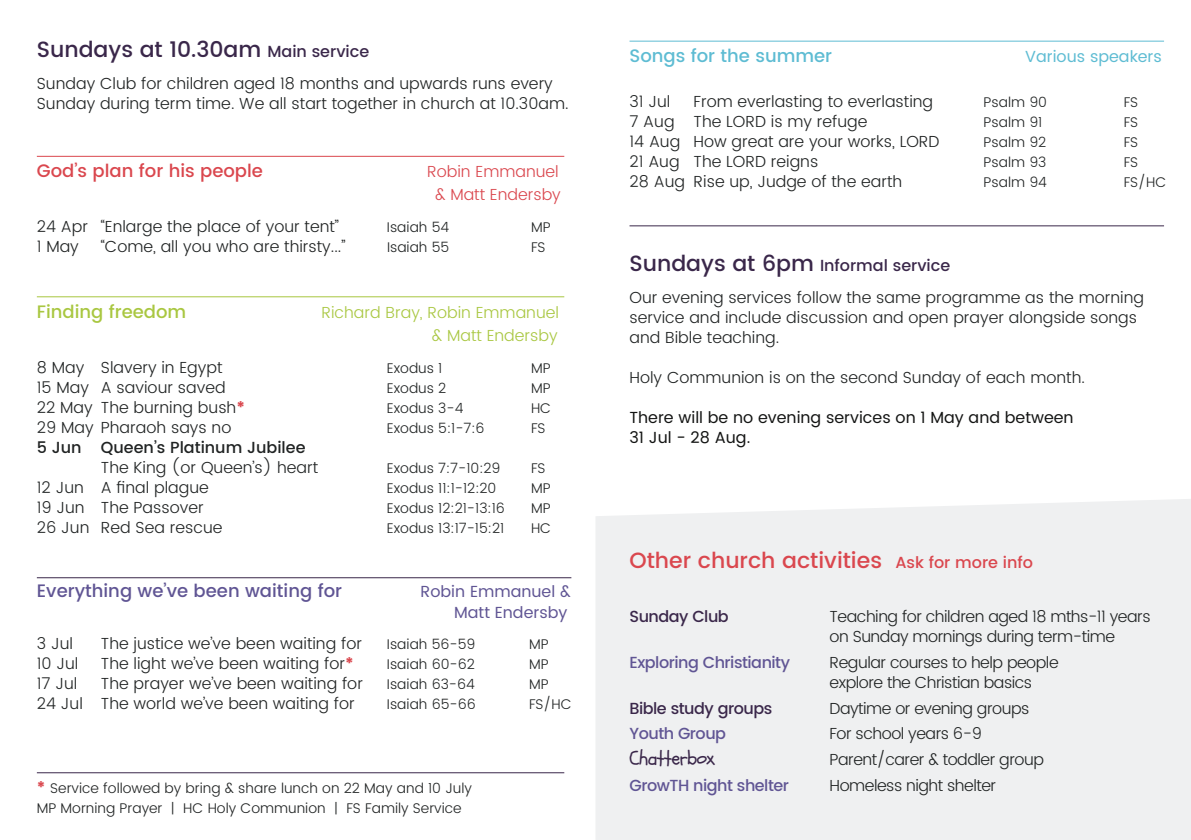
<style>
.page{position:relative;width:1191px;height:840px;background:#fff}
.page>*{position:absolute;margin:0;border:0;box-sizing:border-box;transform-origin:0 0}
.t1{font:500 22px "Poppins";color:#da474e}
.t2{font:500 22px "Poppins";color:#3a274a}
.t3{font:20px "Schoolbell";letter-spacing:-.03em;color:#3a274a}
.t4{font:500 18px "Poppins";color:#605594}
.t5{font:500 18px "Poppins";color:#da474e}
.t6{font:500 18px "Poppins";color:#5ebcd3}
.t7{font:500 18px "Poppins";color:#a9c741}
.t8{font:300 16px/20px "Poppins";color:#202323}
.t9{font:300 16px/20px "Poppins";letter-spacing:-.03em;color:#202323}
.t10{font:16px/20px "Poppins";color:#131413}
.t11{font:500 16px "Poppins";letter-spacing:-.03em;color:#605594}
.t12{font:300 16px/23.4px "Poppins";color:#a9c741;text-align:right}
.t13{font:300 16px/23.4px "Poppins";color:#da474e;text-align:center}
.t14{font:500 16px "Poppins";color:#202323}
.t15{font:16px/20px "Poppins";color:#605594;text-align:right}
.t16{font:500 16px "Poppins";letter-spacing:-.03em;color:#3a274a}
.t17{font:16px "Poppins";color:#5ebcd3}
.t18{font:300 14px/20px "Poppins";color:#202323}
.s1{font-size:16px}
.s2{font-weight:400;color:#da474e}
.s3{font-weight:400;font-size:16px;color:#da474e}
.s4{font-weight:500;font-size:22px;color:#3a274a}
.s5{font-weight:500;color:#3a274a}
</style>
<div class="page">
<div style="left:596px;top:499px;width:595px;height:340px;background:#eff0f1"></div>
<hr style="left:37px;top:772px;width:527px;height:1px;background:#3a274a">
<hr style="left:629px;top:41px;width:535px;height:1px;background:#5ebcd3">
<hr style="left:37px;top:296px;width:527px;height:1px;background:#a9c741">
<hr style="left:629px;top:225px;width:535px;height:1px;background:#3a274a">
<hr style="left:37px;top:156px;width:527px;height:1px;background:#da474e">
<hr style="left:37px;top:577px;width:534px;height:1px;background:#3a274a">
<h1 class="t2" style="left:37px;top:33px;width:334px">Sundays at 10.30am <span class="s1">Main service</span></h1>
<p class="t8" style="left:37px;top:73px;width:533px">Sunday Club for children aged 18 months and upwards runs every<br>Sunday during term time. We all start together in church at 10.30am.</p>
<p class="t5" style="left:37px;top:157px;width:228px">God’s plan for his people</p>
<p class="t13" style="left:427px;top:160px;width:135px">Robin Emmanuel &amp; Matt Endersby</p>
<p class="t8" style="left:37px;top:217px;width:303px">24 Apr “Enlarge the place of your tent”</p>
<p class="t18" style="left:387px;top:217px;width:64px">Isaiah 54</p>
<p class="t18" style="left:531px;top:217px;width:21px">MP</p>
<p class="t8" style="left:37px;top:237px;width:44px">1 May</p>
<p class="t8" style="left:101px;top:237px;width:246px">“Come, all you who are thirsty...”</p>
<p class="t18" style="left:387px;top:237px;width:64px">Isaiah 55</p>
<p class="t18" style="left:531px;top:237px;width:16px">FS</p>
<p class="t7" style="left:37px;top:298px;width:151px">Finding freedom</p>
<p class="t12" style="left:321px;top:301px;width:239px">Richard Bray, Robin Emmanuel &amp; Matt Endersby</p>
<p class="t8" style="left:37px;top:358px;width:187px">8 May Slavery in Egypt</p>
<p class="t18" style="left:387px;top:358px;width:57px">Exodus 1</p>
<p class="t18" style="left:531px;top:358px;width:21px">MP</p>
<p class="t8" style="left:37px;top:378px;width:190px">15 May A saviour saved</p>
<p class="t18" style="left:387px;top:378px;width:61px">Exodus 2</p>
<p class="t18" style="left:531px;top:378px;width:21px">MP</p>
<p class="t8" style="left:37px;top:398px;width:209px">22 May The burning bush<span class="s2">*</span></p>
<p class="t18" style="left:387px;top:398px;width:78px">Exodus 3-4</p>
<p class="t18" style="left:531px;top:398px;width:22px">HC</p>
<p class="t8" style="left:37px;top:418px;width:196px">29 May Pharaoh says no</p>
<p class="t18" style="left:387px;top:418px;width:99px">Exodus 5:1-7:6</p>
<p class="t18" style="left:531px;top:418px;width:16px">FS</p>
<p class="t14" style="left:37px;top:435px;width:270px">5 Jun Queen’s Platinum Jubilee</p>
<p class="t8" style="left:101px;top:458px;width:219px">The King (or Queen’s) heart</p>
<p class="t18" style="left:387px;top:458px;width:115px">Exodus 7:7-10:29</p>
<p class="t18" style="left:531px;top:458px;width:16px">FS</p>
<p class="t8" style="left:37px;top:478px;width:173px">12 Jun A final plague</p>
<p class="t18" style="left:387px;top:478px;width:111px">Exodus 11:1-12:20</p>
<p class="t18" style="left:531px;top:478px;width:21px">MP</p>
<p class="t8" style="left:37px;top:498px;width:168px">19 Jun The Passover</p>
<p class="t18" style="left:387px;top:498px;width:119px">Exodus 12:21-13:16</p>
<p class="t18" style="left:531px;top:498px;width:21px">MP</p>
<p class="t8" style="left:37px;top:518px;width:187px">26 Jun Red Sea rescue</p>
<p class="t18" style="left:387px;top:518px;width:119px">Exodus 13:17-15:21</p>
<p class="t18" style="left:531px;top:518px;width:22px">HC</p>
<p class="t4" style="left:37px;top:577px;width:307px">Everything we’ve been waiting for</p>
<p class="t15" style="left:420px;top:582px;width:152px">Robin Emmanuel &amp;<br>Matt Endersby</p>
<p class="t8" style="left:37px;top:633px;width:38px">3 Jul</p>
<p class="t8" style="left:101px;top:633px;width:263px">The justice we’ve been waiting for</p>
<p class="t18" style="left:387px;top:634px;width:90px">Isaiah 56-59</p>
<p class="t18" style="left:529px;top:634px;width:21px">MP</p>
<p class="t8" style="left:37px;top:653px;width:43px">10 Jul</p>
<p class="t8" style="left:101px;top:653px;width:254px">The light we’ve been waiting for<span class="s2">*</span></p>
<p class="t18" style="left:387px;top:654px;width:89px">Isaiah 60-62</p>
<p class="t18" style="left:529px;top:654px;width:21px">MP</p>
<p class="t8" style="left:37px;top:673px;width:42px">17 Jul</p>
<p class="t8" style="left:101px;top:673px;width:263px">The prayer we’ve been waiting for</p>
<p class="t18" style="left:387px;top:674px;width:89px">Isaiah 63-64</p>
<p class="t18" style="left:529px;top:674px;width:21px">MP</p>
<p class="t8" style="left:37px;top:693px;width:319px">24 Jul The world we’ve been waiting for</p>
<p class="t18" style="left:387px;top:694px;width:90px">Isaiah 65-66</p>
<p class="t18" style="left:529px;top:694px;width:44px">FS/HC</p>
<p class="t18" style="left:37px;top:778px;width:436px"><span class="s3">*</span> Service followed by bring &amp; share lunch on 22 May and 10 July<br>MP Morning Prayer | HC Holy Communion | FS Family Service</p>
<p class="t6" style="left:629px;top:42px;width:204px">Songs for the summer</p>
<p class="t17" style="left:1025px;top:44px;width:138px">Various speakers</p>
<p class="t8" style="left:629px;top:92px;width:42px">31 Jul</p>
<p class="t8" style="left:693px;top:92px;width:241px">From everlasting to everlasting</p>
<p class="t18" style="left:983px;top:93px;width:65px">Psalm 90</p>
<p class="t18" style="left:1123px;top:93px;width:16px">FS</p>
<p class="t8" style="left:629px;top:112px;width:239px">7 Aug The LORD is my refuge</p>
<p class="t18" style="left:983px;top:113px;width:60px">Psalm 91</p>
<p class="t18" style="left:1123px;top:113px;width:16px">FS</p>
<p class="t8" style="left:629px;top:132px;width:311px">14 Aug How great are your works, LORD</p>
<p class="t18" style="left:983px;top:133px;width:64px">Psalm 92</p>
<p class="t18" style="left:1123px;top:133px;width:16px">FS</p>
<p class="t8" style="left:629px;top:152px;width:190px">21 Aug The LORD reigns</p>
<p class="t18" style="left:983px;top:153px;width:64px">Psalm 93</p>
<p class="t18" style="left:1123px;top:153px;width:16px">FS</p>
<p class="t8" style="left:629px;top:172px;width:274px">28 Aug Rise up, Judge of the earth</p>
<p class="t18" style="left:983px;top:173px;width:65px">Psalm 94</p>
<p class="t18" style="left:1123px;top:173px;width:44px">FS/HC</p>
<p class="t8" style="left:629px;top:250px;width:516px;line-height:31.4px"><span class="s4">Sundays at 6pm</span> <span class="s5">Informal service<br></span>Our evening services follow the same programme as the morning</p>
<p class="t8" style="left:629px;top:308px;width:509px">service and include discussion and open prayer alongside songs and Bible teaching.</p>
<p class="t8" style="left:629px;top:368px;width:457px">Holy Communion is on the second Sunday of each month.</p>
<p class="t10" style="left:629px;top:407px;width:445px">There will be no evening services on 1 May and between<br>31 Jul - 28 Aug.</p>
<h1 class="t1" style="left:629px;top:543px;width:405px">Other church activities <span class="s1">Ask for more info</span></h1>
<p class="t16" style="left:629px;top:604px;width:101px">Sunday Club</p>
<p class="t9" style="left:829px;top:607px;width:322px">Teaching for children aged 18 mths-11 years on Sunday mornings during term-time</p>
<p class="t11" style="left:629px;top:650px;width:162px">Exploring Christianity</p>
<p class="t9" style="left:829px;top:652px;width:231px">Regular courses to help people explore the Christian basics</p>
<p class="t16" style="left:629px;top:695px;width:144px">Bible study groups</p>
<p class="t9" style="left:829px;top:698px;width:201px">Daytime or evening groups</p>
<p class="t11" style="left:629px;top:721px;width:98px">Youth Group</p>
<p class="t9" style="left:829px;top:724px;width:154px">For school years 6-9</p>
<p class="t3" style="left:629px;top:744px;width:87px">Chatterbox</p>
<p class="t9" style="left:829px;top:749px;width:216px">Parent/carer &amp; toddler group</p>
<p class="t11" style="left:629px;top:772px;width:161px">GrowTH night shelter</p>
<p class="t9" style="left:829px;top:775px;width:168px">Homeless night shelter</p>
</div>
